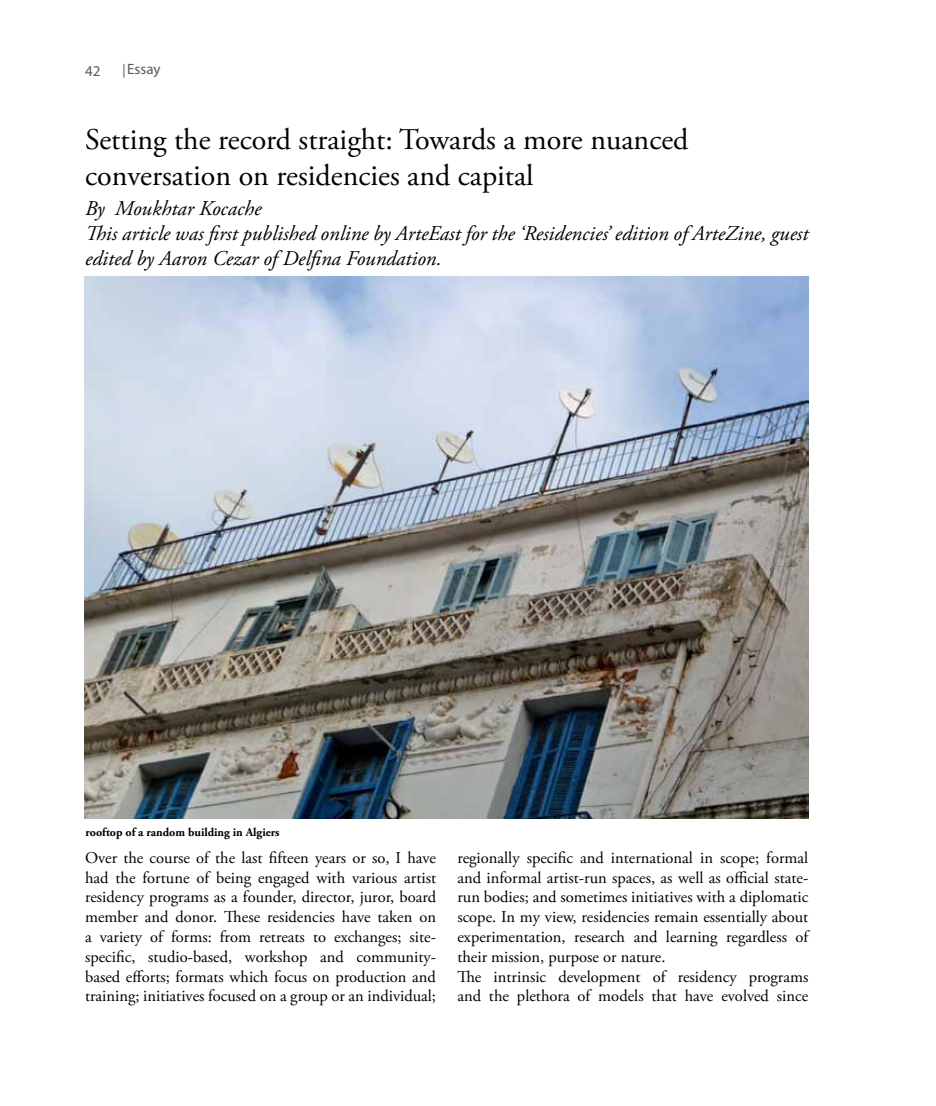
<style>
.page{position:relative;width:936px;height:1106px;background:#fff}
.page>*{position:absolute;margin:0;border:0;box-sizing:border-box;transform-origin:0 0}
.t1{font:30px/36px "Adobe Garamond Pro";color:#000}
.t2{font:italic 21px/25.2px "Adobe Garamond Pro";color:#000}
.t3{font:16.5px/19.8px "Adobe Garamond Pro";color:#000;text-align:justify}
.t4{font:15px "Myriad Pro";color:#58595b}
.t5{font:700 12px "Adobe Garamond Pro";color:#000}
</style>
<div class="page">
<svg style="left:124px;top:64px;width:1px;height:14px"></svg>
<img style="left:85px;top:276px;width:723px;height:543px">
<p class="t4" style="left:85px;top:62px;width:17px">42</p>
<p class="t4" style="left:127px;top:59px;width:35px">Essay</p>
<h1 class="t1" style="left:85px;top:123px;width:605px">Setting the record straight: Towards a more nuanced conversation on residencies and capital</h1>
<p class="t2" style="left:85px;top:196px;width:724px">By Moukhtar Kocache<br>This article was first published online by ArteEast for the ‘Residencies’ edition of ArteZine, guest edited by Aaron Cezar of Delfina Foundation.</p>
<p class="t5" style="left:85px;top:825px;width:196px">rooftop of a random building in Algiers</p>
<p class="t3" style="left:85px;top:848px;width:352px">Over the course of the last fifteen years or so, I have had the fortune of being engaged with various artist residency programs as a founder, director, juror, board member and donor. These residencies have taken on a variety of forms: from retreats to exchanges; site&shy;specific, studio-based, workshop and community&shy;based efforts; formats which focus on production and training; initiatives focused on a group or an individual;</p>
<p class="t3" style="left:457px;top:848px;width:352px;text-align:left">regionally specific and international in scope; formal and informal artist-run spaces, as well as official state&shy;run bodies; and sometimes initiatives with a diplomatic scope. In my view, residencies remain essentially about experimentation, research and learning regardless of their mission, purpose or nature.<br>The intrinsic development of residency programs and the plethora of models that have evolved since</p>
</div>
